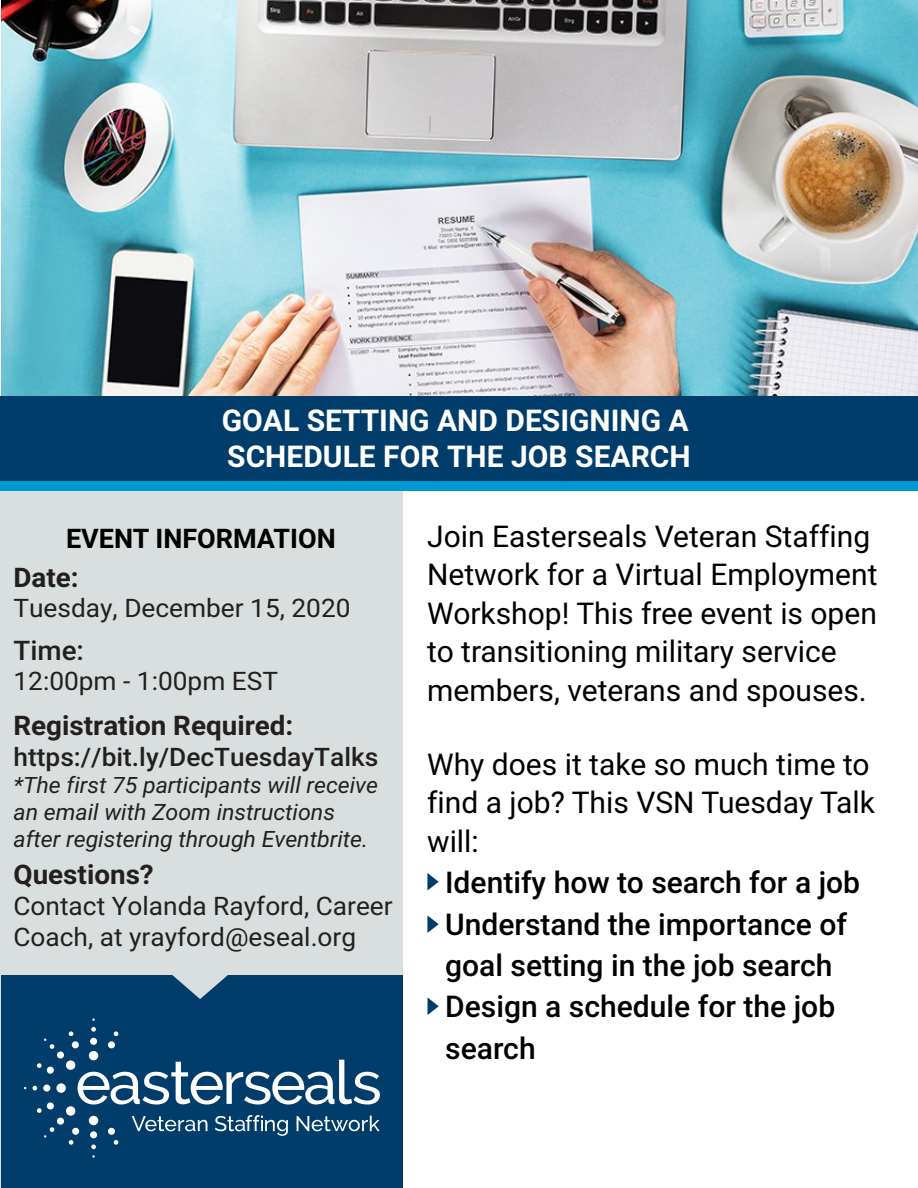
<style>
.page{position:relative;width:918px;height:1188px;background:#fff}
.page>*{position:absolute;margin:0;border:0;box-sizing:border-box;transform-origin:0 0}
.t1{font:30px/38.4px "Roboto";color:#000}
.t2{font:500 30px/41.4px "Roboto";color:#000}
.t3{font:700 30px/36px "Roboto";color:#fff}
.t4{font:700 27px "Roboto";color:#231f20}
.t5{font:700 27px "Roboto";color:#000}
.t6{font:500 27px "Roboto";color:#231f20}
.t7{font:25.5px/30.6px "Roboto";color:#231f20}
.t8{font:500 25.5px "Roboto";color:#231f20}
.t9{font:italic 22.5px/27px "Roboto";color:#231f20}
</style>
<div class="page">
<img style="left:2px;top:0;width:916px;height:396px">
<div style="left:0;top:448px;width:403px;height:740px;background:#d9dfdf"></div>
<div style="left:0;top:479px;width:918px;height:12px;background:#0098d1"></div>
<div style="left:0;top:396px;width:918px;height:85px;background:#003d6a"></div>
<div style="left:1px;top:975px;width:402px;height:213px;background:#003d6a"></div>
<svg style="left:172px;top:975px;width:56px;height:24px"></svg>
<svg style="left:32px;top:1027px;width:348px;height:122px"></svg>
<svg style="left:427px;top:873px;width:12px;height:18px"></svg>
<svg style="left:427px;top:915px;width:12px;height:18px"></svg>
<svg style="left:427px;top:997px;width:12px;height:18px"></svg>
<p class="t3" style="left:222px;top:401px;width:470px">GOAL SETTING AND DESIGNING A<br>SCHEDULE FOR THE JOB SEARCH</p>
<p class="t5" style="left:66px;top:519px;width:271px">EVENT INFORMATION</p>
<p class="t1" style="left:427px;top:516px;width:452px">Join Easterseals Veteran Staffing Network for a Virtual Employment Workshop! This free event is open to transitioning military service members, veterans and spouses.</p>
<p class="t4" style="left:14px;top:558px;width:67px">Date:</p>
<p class="t7" style="left:14px;top:592px;width:339px">Tuesday, December 15, 2020</p>
<p class="t6" style="left:14px;top:631px;width:72px">Time:</p>
<p class="t7" style="left:14px;top:665px;width:266px">12:00pm - 1:00pm EST</p>
<p class="t4" style="left:14px;top:707px;width:281px">Registration Required:</p>
<p class="t8" style="left:14px;top:739px;width:366px">https://bit.ly/DecTuesdayTalks</p>
<p class="t9" style="left:14px;top:771px;width:366px">*The first 75 participants will receive an email with Zoom instructions after registering through Eventbrite.</p>
<p class="t4" style="left:14px;top:856px;width:142px">Questions?</p>
<p class="t7" style="left:14px;top:890px;width:381px">Contact Yolanda Rayford, Career<br>Coach, at yrayford@eseal.org</p>
<p class="t1" style="left:427px;top:744px;width:449px">Why does it take so much time to find a job? This VSN Tuesday Talk will:</p>
<p class="t2" style="left:445px;top:861px;width:417px">Identify how to search for a job<br>Understand the importance of goal setting in the job search<br>Design a schedule for the job search</p>
</div>
